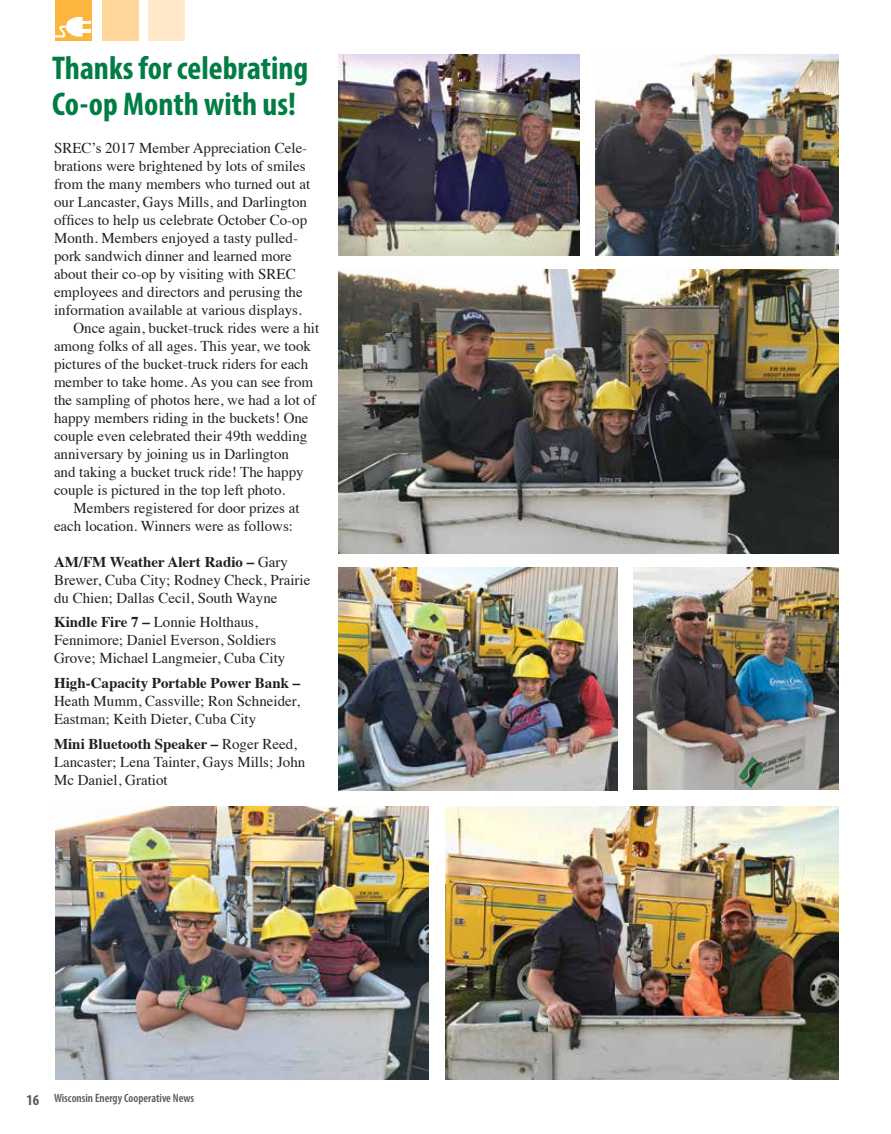
<style>
.page{position:relative;width:891px;height:1134px;background:#fff}
.page>*{position:absolute;margin:0;border:0;box-sizing:border-box;transform-origin:0 0}
.t1{font:700 condensed 33px/36px "Myriad Pro";color:#007d43}
.t2{font:15px/18px "Times";color:#231f20}
.t3{font:700 15px "Times";color:#231f20}
.t4{font:600 condensed 12px "Myriad Pro";color:#58595b}
.s1{font-weight:700}
.s2{font-weight:700;font-size:15px}
</style>
<div class="page">
<div style="left:56px;top:0;width:36px;height:40px;background:#fcb53d"></div>
<div style="left:102px;top:0;width:37px;height:40px;background:#ffd79c"></div>
<div style="left:148px;top:0;width:37px;height:40px;background:#ffe9ca"></div>
<svg style="left:55px;top:17px;width:35px;height:21px"></svg>
<img style="left:339px;top:270px;width:499px;height:284px">
<img style="left:56px;top:807px;width:373px;height:273px">
<img style="left:339px;top:567px;width:278px;height:223px">
<img style="left:446px;top:807px;width:393px;height:273px">
<img style="left:596px;top:55px;width:242px;height:201px">
<img style="left:339px;top:55px;width:240px;height:201px">
<img style="left:633px;top:568px;width:206px;height:222px">
<h1 class="t1" style="left:52px;top:49px;width:258px">Thanks for celebrating<br>Co-op Month with us!</h1>
<p class="t2" style="left:54px;top:137px;width:255px">SREC’s 2017 Member Appreciation Cele-</p>
<p class="t2" style="left:54px;top:155px;width:253px">brations were brightened by lots of smiles</p>
<p class="t2" style="left:54px;top:173px;width:258px">from the many members who turned out at</p>
<p class="t2" style="left:54px;top:191px;width:255px">our Lancaster, Gays Mills, and Darlington</p>
<p class="t2" style="left:54px;top:209px;width:255px">offices to help us celebrate October Co-op</p>
<p class="t2" style="left:54px;top:227px;width:246px">Month. Members enjoyed a tasty pulled-</p>
<p class="t2" style="left:54px;top:245px;width:239px">pork sandwich dinner and learned more</p>
<p class="t2" style="left:54px;top:263px;width:243px">about their co-op by visiting with SREC</p>
<p class="t2" style="left:54px;top:281px;width:250px">employees and directors and perusing the</p>
<p class="t2" style="left:54px;top:299px;width:249px">information available at various displays.</p>
<p class="t2" style="left:74px;top:317px;width:247px">Once again, bucket-truck rides were a hit</p>
<p class="t2" style="left:54px;top:335px;width:259px">among folks of all ages. This year, we took</p>
<p class="t2" style="left:54px;top:353px;width:256px">pictures of the bucket-truck riders for each</p>
<p class="t2" style="left:54px;top:371px;width:261px">member to take home. As you can see from</p>
<p class="t2" style="left:54px;top:389px;width:264px">the sampling of photos here, we had a lot of</p>
<p class="t2" style="left:54px;top:407px;width:256px">happy members riding in the buckets! One</p>
<p class="t2" style="left:54px;top:425px;width:255px">couple even celebrated their 49th wedding</p>
<p class="t2" style="left:54px;top:443px;width:237px">anniversary by joining us in Darlington</p>
<p class="t2" style="left:54px;top:461px;width:251px">and taking a bucket truck ride! The happy</p>
<p class="t2" style="left:54px;top:479px;width:233px">couple is pictured in the top left photo.</p>
<p class="t2" style="left:74px;top:497px;width:228px">Members registered for door prizes at</p>
<p class="t2" style="left:54px;top:515px;width:241px">each location. Winners were as follows:</p>
<p class="t2" style="left:54px;top:551px;width:258px"><span class="s1">AM/FM Weather Alert Radio –</span> Gary<br>Brewer, Cuba City; Rodney Check, Prairie du Chien; Dallas Cecil, South Wayne</p>
<p class="t2" style="left:54px;top:612px;width:233px"><span class="s1">Kindle Fire 7 –</span> Lonnie Holthaus,<br>Fennimore; Daniel Everson, Soldiers<br>Grove; Michael Langmeier, Cuba City</p>
<p class="t3" style="left:54px;top:669px;width:248px">High-Capacity Portable Power Bank –</p>
<p class="t2" style="left:54px;top:691px;width:248px">Heath Mumm, Cassville; Ron Schneider,<br>Eastman; Keith Dieter, Cuba City</p>
<p class="t2" style="left:54px;top:734px;width:253px"><span class="s1">Mini Bluetooth Speaker –</span> Roger Reed,<br>Lancaster; Lena Tainter, Gays Mills; John<br>Mc Daniel, Gratiot</p>
<p class="t4" style="left:27px;top:1091px;width:169px"><span class="s2">16</span> Wisconsin Energy Cooperative News</p>
</div>
